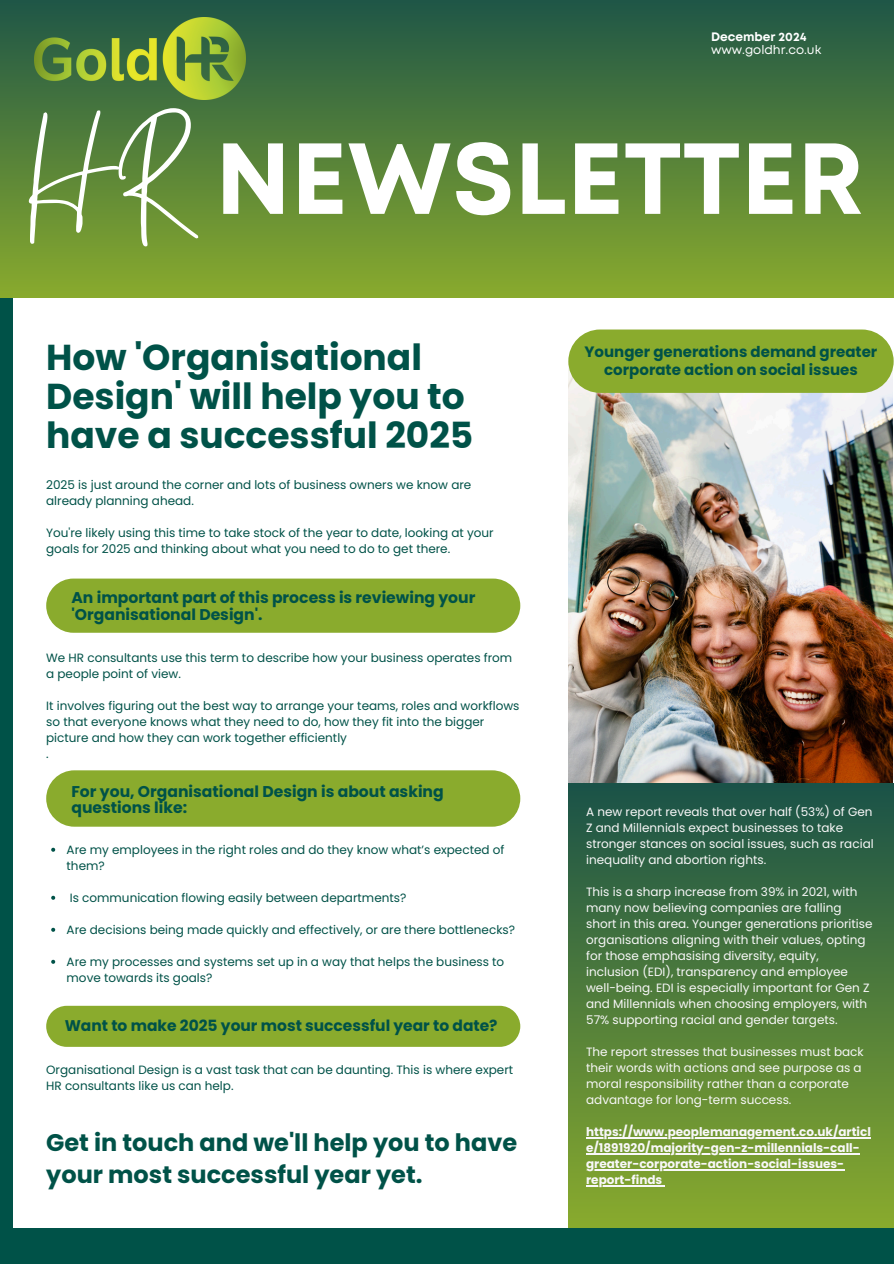
<style>
.page{position:relative;width:894px;height:1264px;background:#fff}
.page>*{position:absolute;margin:0;border:0;box-sizing:border-box;transform-origin:0 0}
.t1{font:104.7px "Gistesy";color:#fff}
.t2{font:700 100.65px "Mont";color:#fff}
.t3{font:700 36px/39.3px "Poppins";color:#005248}
.t4{font:700 24px/32.7px "Poppins";color:#005248}
.t5{font:700 15.6px/16.8px "Poppins";color:#005248}
.t6{font:700 15.45px "Poppins";color:#005248}
.t7{font:700 15px/18px "Poppins";color:#005248;text-align:center}
.t8{font:12.3px "Mont";color:#fff}
.t9{font:700 12.3px "Mont";color:#fff}
.t10{font:12px/16px "Poppins";color:#005248}
.t11{font:12px/16px "Poppins";color:#f8f7f8}
.t12{font:700 12px "Poppins";color:#f8f7f8}
</style>
<div class="page">
<div style="left:0;top:1227px;width:893px;height:36px;background:#005248"></div>
<img style="left:568px;top:367px;width:324px;height:416px">
<div style="left:568px;top:783px;width:325px;height:444px;background:linear-gradient(to bottom,#1a5248,#89aa2d)"></div>
<div style="left:0;top:298px;width:12px;height:965px;background:#005248"></div>
<div style="left:46px;top:578px;width:474px;height:54px;background:#8aab2d"></div>
<div style="left:568px;top:329px;width:325px;height:64px;background:#8aab2d;border-radius:32px"></div>
<div style="left:46px;top:770px;width:474px;height:56px;background:#8aab2d;border-radius:28px"></div>
<div style="left:46px;top:1005px;width:474px;height:41px;background:#8aab2d"></div>
<hr style="left:586px;top:1137px;width:284px;height:1px;background:#f8f7f8">
<hr style="left:586px;top:1153px;width:273px;height:1px;background:#f8f7f8">
<hr style="left:586px;top:1169px;width:258px;height:1px;background:#f8f7f8">
<hr style="left:586px;top:1185px;width:78px;height:1px;background:#f8f7f8">
<svg style="left:51px;top:847px;width:4px;height:4px"></svg>
<svg style="left:51px;top:895px;width:4px;height:4px"></svg>
<svg style="left:51px;top:927px;width:4px;height:4px"></svg>
<svg style="left:51px;top:959px;width:4px;height:4px"></svg>
<div style="left:0;top:0;width:893px;height:298px;background:linear-gradient(to bottom,#1f5647,#89aa2d)"></div>
<img style="left:35px;top:17px;width:210px;height:82px">
<p class="t1" style="left:30px;top:94px;width:150px">HR</p>
<h4 class="t9" style="left:710px;top:32px;width:97px">December 2024</h4>
<p class="t8" style="left:710px;top:45px;width:112px">www.goldhr.co.uk</p>
<h2 class="t2" style="left:215px;top:141px;width:650px">NEWSLETTER</h2>
<h1 class="t3" style="left:46px;top:337px;width:428px">How 'Organisational<br>Design' will help you to have a successful 2025</h1>
<p class="t10" style="left:46px;top:477px;width:426px">2025 is just around the corner and lots of business owners we know are already planning ahead.</p>
<h2 class="t10" style="left:46px;top:525px;width:449px">You're likely using this time to take stock of the year to date, looking at your goals for 2025 and thinking about what you need to do to get there.</h2>
<p class="t5" style="left:71px;top:589px;width:405px">An important part of this process is reviewing your 'Organisational Design'.</p>
<h5 class="t10" style="left:46px;top:649px;width:467px">We HR consultants use this term to describe how your business operates from a people point of view.</h5>
<p class="t10" style="left:46px;top:697px;width:474px">It involves figuring out the best way to arrange your teams, roles and workflows so that everyone knows what they need to do, how they fit into the bigger picture and how they can work together efficiently</p>
<p class="t10" style="left:46px;top:745px;width:4px">.</p>
<p class="t5" style="left:71px;top:782px;width:373px">For you, Organisational Design is about asking questions like:</p>
<p class="t10" style="left:67px;top:841px;width:439px">Are my employees in the right roles and do they know what’s expected of them?</p>
<h6 class="t10" style="left:70px;top:889px;width:338px">Is communication flowing easily between departments?</h6>
<p class="t10" style="left:67px;top:921px;width:450px">Are decisions being made quickly and effectively, or are there bottlenecks?</p>
<p class="t10" style="left:67px;top:953px;width:439px">Are my processes and systems set up in a way that helps the business to move towards its goals?</p>
<h5 class="t6" style="left:65px;top:1014px;width:434px">Want to make 2025 your most successful year to date?</h5>
<p class="t10" style="left:46px;top:1061px;width:468px">Organisational Design is a vast task that can be daunting. This is where expert<br>HR consultants like us can help.</p>
<p class="t4" style="left:46px;top:1125px;width:472px">Get in touch and we'll help you to have your most successful year yet.</p>
<p class="t7" style="left:584px;top:343px;width:294px">Younger generations demand greater corporate action on social issues</p>
<h5 class="t11" style="left:586px;top:803px;width:289px">A new report reveals that over half (53%) of Gen Z and Millennials expect businesses to take stronger stances on social issues, such as racial inequality and abortion rights.</h5>
<h3 class="t11" style="left:586px;top:883px;width:288px">This is a sharp increase from 39% in 2021, with many now believing companies are falling short in this area. Younger generations prioritise organisations aligning with their values, opting for those emphasising diversity, equity, inclusion (EDI), transparency and employee well-being. EDI is especially important for Gen Z and Millennials when choosing employers, with 57% supporting racial and gender targets.</h3>
<p class="t11" style="left:586px;top:1043px;width:279px">The report stresses that businesses must back their words with actions and see purpose as a moral responsibility rather than a corporate advantage for long-term success.</p>
<p class="t12" style="left:586px;top:1123px;width:286px">https://www.peoplemanagement.co.uk/articl</p>
<p class="t12" style="left:586px;top:1139px;width:275px">e/1891920/majority-gen-z-millennials-call-</p>
<h5 class="t12" style="left:586px;top:1155px;width:259px">greater-corporate-action-social-issues-</h5>
<p class="t12" style="left:586px;top:1171px;width:78px">report-finds</p>
</div>
